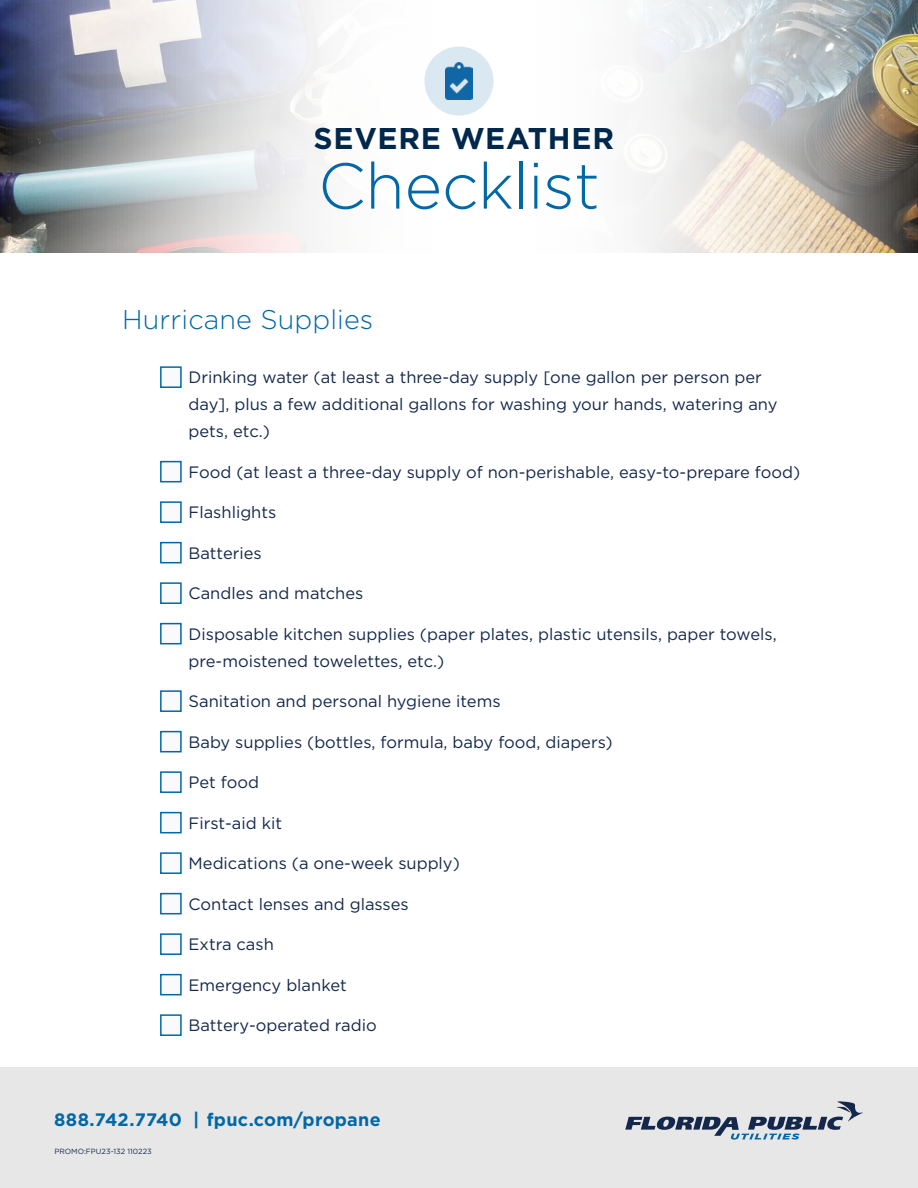
<style>
.page{position:relative;width:918px;height:1188px;background:#fff}
.page>*{position:absolute;margin:0;border:0;box-sizing:border-box;transform-origin:0 0}
.Head_1{font:300 64.5px "Gotham";letter-spacing:-.01em;color:#0068a7}
.Head_2{font:700 30px "Gotham";letter-spacing:.025em;color:#00284c}
.subheads{font:300 27px "Gotham";letter-spacing:.005em;color:#0068a7}
.t1{font:700 18px "Gotham";letter-spacing:.015em;color:#0068a7}
.body_bullets_larger2{font:16.5px/27px "Gotham";color:#14284b}
.t2{font:7.5px "Gotham";color:#13284b}
</style>
<div class="page">
<div style="left:0;top:1067px;width:918px;height:121px;background:#e8e7e8"></div>
<img style="left:0;top:0;width:918px;height:253px">
<svg style="left:625px;top:1101px;width:238px;height:39px"></svg>
<div style="left:160px;top:366px;width:22px;height:22px;background:#faf9fb;border:2px solid #0068a7"></div>
<div style="left:160px;top:461px;width:22px;height:21px;background:#faf9fb;border:2px solid #0068a7"></div>
<div style="left:160px;top:501px;width:22px;height:22px;background:#faf9fb;border:2px solid #0068a7"></div>
<div style="left:160px;top:542px;width:22px;height:21px;background:#faf9fb;border:2px solid #0068a7"></div>
<div style="left:160px;top:582px;width:22px;height:22px;background:#faf9fb;border:2px solid #0068a7"></div>
<div style="left:160px;top:623px;width:22px;height:21px;background:#faf9fb;border:2px solid #0068a7"></div>
<div style="left:160px;top:690px;width:22px;height:22px;background:#faf9fb;border:2px solid #0068a7"></div>
<div style="left:160px;top:731px;width:22px;height:21px;background:#faf9fb;border:2px solid #0068a7"></div>
<div style="left:160px;top:771px;width:22px;height:22px;background:#faf9fb;border:2px solid #0068a7"></div>
<div style="left:160px;top:812px;width:22px;height:21px;background:#faf9fb;border:2px solid #0068a7"></div>
<div style="left:160px;top:852px;width:22px;height:22px;background:#faf9fb;border:2px solid #0068a7"></div>
<div style="left:160px;top:893px;width:22px;height:21px;background:#faf9fb;border:2px solid #0068a7"></div>
<div style="left:160px;top:933px;width:22px;height:22px;background:#faf9fb;border:2px solid #0068a7"></div>
<div style="left:160px;top:974px;width:22px;height:21px;background:#faf9fb;border:2px solid #0068a7"></div>
<div style="left:160px;top:1014px;width:22px;height:22px;background:#faf9fb;border:2px solid #0068a7"></div>
<div style="left:424px;top:47px;width:70px;height:69px;background:#d9e8f1;border-radius:50%"></div>
<img style="left:445px;top:63px;width:28px;height:36px">
<h2 class="Head_2" style="left:313px;top:118px;width:302px">SEVERE WEATHER</h2>
<h1 class="Head_1" style="left:318px;top:151px;width:283px">Checklist</h1>
<h3 class="subheads" style="left:122px;top:305px;width:253px">Hurricane Supplies</h3>
<p class="body_bullets_larger2" style="left:189px;top:364px;width:591px">Drinking water (at least a three-day supply [one gallon per person per day], plus a few additional gallons for washing your hands, watering any pets, etc.)</p>
<p class="body_bullets_larger2" style="left:189px;top:458px;width:613px">Food (at least a three-day supply of non-perishable, easy-to-prepare food)</p>
<p class="body_bullets_larger2" style="left:189px;top:499px;width:89px">Flashlights</p>
<p class="body_bullets_larger2" style="left:189px;top:539px;width:75px">Batteries</p>
<p class="body_bullets_larger2" style="left:189px;top:580px;width:176px">Candles and matches</p>
<p class="body_bullets_larger2" style="left:189px;top:620px;width:590px">Disposable kitchen supplies (paper plates, plastic utensils, paper towels, pre-moistened towelettes, etc.)</p>
<p class="body_bullets_larger2" style="left:189px;top:688px;width:314px">Sanitation and personal hygiene items</p>
<p class="body_bullets_larger2" style="left:189px;top:728px;width:426px">Baby supplies (bottles, formula, baby food, diapers)</p>
<p class="body_bullets_larger2" style="left:189px;top:769px;width:72px">Pet food</p>
<p class="body_bullets_larger2" style="left:189px;top:809px;width:95px">First-aid kit</p>
<p class="body_bullets_larger2" style="left:189px;top:850px;width:273px">Medications (a one-week supply)</p>
<p class="body_bullets_larger2" style="left:189px;top:890px;width:222px">Contact lenses and glasses</p>
<p class="body_bullets_larger2" style="left:189px;top:931px;width:87px">Extra cash</p>
<p class="body_bullets_larger2" style="left:189px;top:971px;width:160px">Emergency blanket</p>
<p class="body_bullets_larger2" style="left:189px;top:1012px;width:190px">Battery-operated radio</p>
<p class="t1" style="left:54px;top:1108px;width:328px">888.742.7740 | fpuc.com/propane</p>
<p class="t2" style="left:54px;top:1147px;width:99px">PROMO:FPU23-132 110223</p>
</div>
